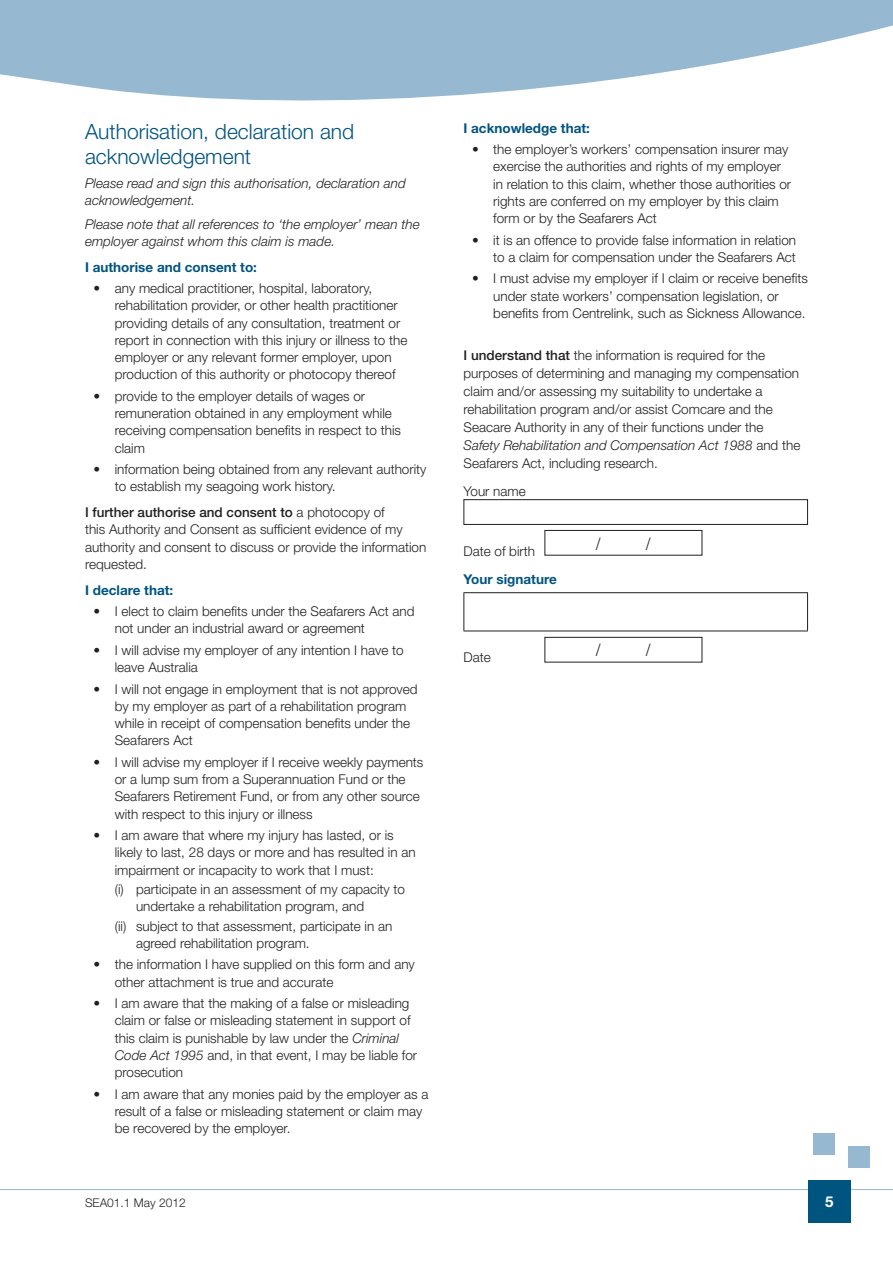
<style>
.page{position:relative;width:893px;height:1263px;background:#fff}
.page>*{position:absolute;margin:0;border:0;box-sizing:border-box;transform-origin:0 0}
.Heading_2{font:300 21px/25.5px "Helvetica Neue";color:#005480}
.t1{font:18px "Times";color:#231f20}
.t2{font:700 15px "Helvetica Neue";color:#fff}
.Form_bullets_1{font:300 13.5px/17.2px "Helvetica Neue";color:#231f20}
.form_text{font:300 13.5px/18px "Helvetica Neue";color:#231f20}
.form_text-2{font:italic 300 13.5px/17.2px "Helvetica Neue";color:#231f20}
.Form_heading_3{font:700 13.5px "Helvetica Neue";color:#005480}
.t3{font:300 12px "Helvetica Neue";color:#231f20}
.s1{font-weight:500}
.s2{font-style:italic}
</style>
<div class="page">
<hr style="left:0;top:1189px;width:893px;height:1px;background:#96b8d1">
<div style="left:848px;top:1147px;width:22px;height:21px;background:#96b8d1"></div>
<div style="left:814px;top:1133px;width:21px;height:21px;background:#96b8d1"></div>
<div style="left:808px;top:1180px;width:42px;height:43px;background:#005480"></div>
<svg style="left:0;top:0;width:893px;height:101px;fill:#96b8d1"></svg>
<div style="left:463px;top:499px;width:345px;height:26px;border:1px solid #231f20"></div>
<div style="left:544px;top:530px;width:158px;height:26px;border:1px solid #231f20"></div>
<hr style="left:463px;top:592px;width:345px;height:1px;background:#231f20">
<hr style="left:463px;top:593px;width:1px;height:38px;background:#231f20">
<hr style="left:807px;top:593px;width:1px;height:38px;background:#231f20">
<hr style="left:463px;top:631px;width:345px;height:1px;background:#231f20">
<div style="left:544px;top:637px;width:158px;height:25px;border:1px solid #231f20"></div>
<p class="Heading_2" style="left:85px;top:118px;width:271px">Authorisation, declaration and acknowledgement</p>
<p class="form_text-2" style="left:85px;top:174px;width:322px">Please read and sign this authorisation, declaration and acknowledgement.</p>
<p class="form_text-2" style="left:85px;top:215px;width:336px">Please note that all references to ‘the employer’ mean the employer against whom this claim is made.</p>
<p class="Form_heading_3" style="left:85px;top:258px;width:174px">I authorise and consent to:</p>
<p class="Form_bullets_1" style="left:115px;top:279px;width:294px;text-indent:-21px">• any medical practitioner, hospital, laboratory, rehabilitation provider, or other health practitioner providing details of any consultation, treatment or report in connection with this injury or illness to the employer or any relevant former employer, upon production of this authority or photocopy thereof</p>
<p class="Form_bullets_1" style="left:115px;top:387px;width:288px;text-indent:-21px">• provide to the employer details of wages or remuneration obtained in any employment while receiving compensation benefits in respect to this claim</p>
<p class="Form_bullets_1" style="left:115px;top:460px;width:313px;text-indent:-21px">• information being obtained from any relevant authority to establish my seagoing work history.</p>
<p class="Form_bullets_1" style="left:85px;top:503px;width:343px"><span class="s1">I further authorise and consent to</span> a photocopy of<br>this Authority and Consent as sufficient evidence of my authority and consent to discuss or provide the information requested.</p>
<p class="Form_heading_3" style="left:85px;top:581px;width:90px">I declare that:</p>
<p class="Form_bullets_1" style="left:115px;top:602px;width:301px;text-indent:-21px">• I elect to claim benefits under the Seafarers Act and not under an industrial award or agreement</p>
<p class="Form_bullets_1" style="left:115px;top:641px;width:290px;text-indent:-21px">• I will advise my employer of any intention I have to leave Australia</p>
<p class="Form_bullets_1" style="left:115px;top:680px;width:304px;text-indent:-21px">• I will not engage in employment that is not approved by my employer as part of a rehabilitation program while in receipt of compensation benefits under the Seafarers Act</p>
<p class="Form_bullets_1" style="left:115px;top:753px;width:310px;text-indent:-21px">• I will advise my employer if I receive weekly payments or a lump sum from a Superannuation Fund or the Seafarers Retirement Fund, or from any other source with respect to this injury or illness</p>
<p class="Form_bullets_1" style="left:115px;top:826px;width:302px;text-indent:-21px">• I am aware that where my injury has lasted, or is likely to last, 28 days or more and has resulted in an impairment or incapacity to work that I must:</p>
<p class="Form_bullets_1" style="left:136px;top:880px;width:271px;text-indent:-21px">(i) participate in an assessment of my capacity to undertake a rehabilitation program, and</p>
<p class="Form_bullets_1" style="left:136px;top:917px;width:258px;text-indent:-21px">(ii) subject to that assessment, participate in an agreed rehabilitation program.</p>
<p class="Form_bullets_1" style="left:115px;top:956px;width:302px;text-indent:-21px">• the information I have supplied on this form and any other attachment is true and accurate</p>
<p class="Form_bullets_1" style="left:115px;top:994px;width:304px;text-indent:-21px">• I am aware that the making of a false or misleading claim or false or misleading statement in support of this claim is punishable by law under the <span class="s2">Criminal Code Act 1995</span> and, in that event, I may be liable for prosecution</p>
<p class="Form_bullets_1" style="left:115px;top:1085px;width:315px;text-indent:-21px">• I am aware that any monies paid by the employer as a result of a false or misleading statement or claim may be recovered by the employer.</p>
<p class="Form_heading_3" style="left:463px;top:119px;width:128px">I acknowledge that:</p>
<p class="Form_bullets_1" style="left:493px;top:140px;width:299px;text-indent:-21px">• the employer’s workers’ compensation insurer may exercise the authorities and rights of my employer in relation to this claim, whether those authorities or rights are conferred on my employer by this claim form or by the Seafarers Act</p>
<p class="Form_bullets_1" style="left:472px;top:231px;width:326px;text-align:right">• it is an offence to provide false information in relation to a claim for compensation under the Seafarers Act</p>
<p class="Form_bullets_1" style="left:493px;top:270px;width:316px;text-indent:-21px">• I must advise my employer if I claim or receive benefits under state workers’ compensation legislation, or benefits from Centrelink, such as Sickness Allowance.</p>
<p class="form_text" style="left:463px;top:345px;width:338px"><span class="s1">I understand that</span> the information is required for the purposes of determining and managing my compensation claim and/or assessing my suitability to undertake a rehabilitation program and/or assist Comcare and the Seacare Authority in any of their functions under the <span class="s2">Safety Rehabilitation and Compensation Act 1988</span> and the Seafarers Act, including research.</p>
<p class="form_text" style="left:463px;top:482px;width:64px">Your name</p>
<p class="form_text" style="left:463px;top:541px;width:73px">Date of birth</p>
<p class="Form_heading_3" style="left:463px;top:571px;width:95px">Your signature</p>
<p class="form_text" style="left:463px;top:648px;width:29px">Date</p>
<p class="t1" style="left:596px;top:527px;width:7px">/</p>
<p class="t1" style="left:646px;top:527px;width:7px">/</p>
<p class="t1" style="left:596px;top:634px;width:7px">/</p>
<p class="t1" style="left:646px;top:634px;width:7px">/</p>
<p class="t3" style="left:85px;top:1195px;width:102px">SEA01.1 May 2012</p>
<p class="t2" style="left:825px;top:1193px;width:10px">5</p>
</div>
